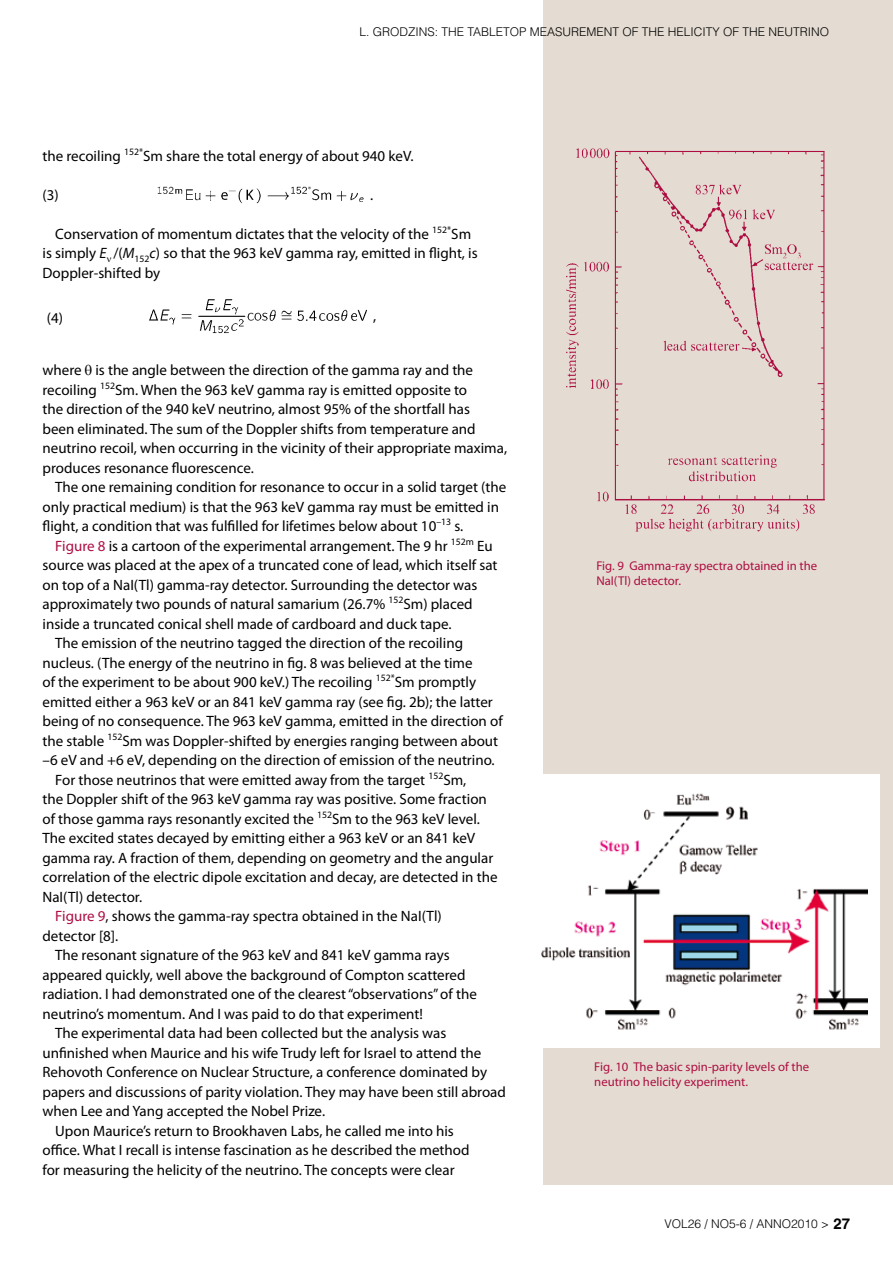
<style>
.page{position:relative;width:893px;height:1263px;background:#fff}
.page>*{position:absolute;margin:0;border:0;box-sizing:border-box;transform-origin:0 0}
.t1{font:15px/19.5px "Myriad Pro";color:#000}
.t2{font:12.75px/15.3px "Myriad Pro";color:#ad0e42}
.t3{font:300 12px "Helvetica LT Std";color:#000}
.s1{font-style:italic}
.s2{color:#ad0e42}
.s3{font-weight:700;font-size:15px}
</style>
<div class="page">
<div style="left:544px;top:0;width:349px;height:1184px;background:#e4dcd2"></div>
<img style="left:157px;top:186px;width:207px;height:18px">
<img style="left:149px;top:299px;width:218px;height:35px">
<div style="left:540px;top:775px;width:339px;height:273px;background:#fff"></div>
<img style="left:541px;top:793px;width:326px;height:237px">
<img style="left:566px;top:148px;width:259px;height:384px">
<p class="t3" style="left:359px;top:24px;width:471px">L. GRODZINS: THE TABLETOP MEASUREMENT OF THE HELICITY OF THE NEUTRINO</p>
<p class="t1" style="left:43px;top:146px;width:373px">the recoiling <sup>152*</sup>Sm share the total energy of about 940 keV.</p>
<p class="t1" style="left:43px;top:185px;width:18px">(3)</p>
<p class="t1" style="left:370px;top:185px;width:5px">.</p>
<p class="t1" style="left:43px;top:224px;width:437px;text-indent:13px">Conservation of momentum dictates that the velocity of the <sup>152*</sup>Sm is simply <span class="s1">E</span>■ /(<span class="s1">M</span><sub>152</sub><span class="s1">c</span>) so that the 963 keV gamma ray, emitted in flight, is<br>Doppler-shifted by</p>
<p class="t1" style="left:47px;top:308px;width:18px">(4)</p>
<p class="t1" style="left:373px;top:306px;width:5px">,</p>
<p class="t1" style="left:43px;top:360px;width:466px">where ❑ is the angle between the direction of the gamma ray and the recoiling <sup>152</sup>Sm. When the 963 keV gamma ray is emitted opposite to<br>the direction of the 940 keV neutrino, almost 95% of the shortfall has<br>been eliminated. The sum of the Doppler shifts from temperature and neutrino recoil, when occurring in the vicinity of their appropriate maxima, produces resonance fluorescence.</p>
<p class="t1" style="left:43px;top:477px;width:465px;text-indent:13px">The one remaining condition for resonance to occur in a solid target (the only practical medium) is that the 963 keV gamma ray must be emitted in flight, a condition that was fulfilled for lifetimes below about 10<sup>–13</sup> s.</p>
<p class="t1" style="left:55px;top:536px;width:439px"><span class="s2">Figure 8</span> is a cartoon of the experimental arrangement. The 9 hr <sup>152m</sup> Eu</p>
<p class="t1" style="left:43px;top:555px;width:456px">source was placed at the apex of a truncated cone of lead, which itself sat</p>
<p class="t1" style="left:43px;top:575px;width:436px">on top of a NaI(Tl) gamma-ray detector. Surrounding the detector was</p>
<p class="t1" style="left:43px;top:594px;width:432px">approximately two pounds of natural samarium (26.7% <sup>152</sup>Sm) placed</p>
<p class="t1" style="left:43px;top:614px;width:410px">inside a truncated conical shell made of cardboard and duck tape.</p>
<p class="t1" style="left:55px;top:633px;width:409px">The emission of the neutrino tagged the direction of the recoiling</p>
<p class="t1" style="left:43px;top:653px;width:432px">nucleus. (The energy of the neutrino in fig. 8 was believed at the time</p>
<p class="t1" style="left:43px;top:672px;width:435px">of the experiment to be about 900 keV.) The recoiling <sup>152*</sup>Sm promptly</p>
<p class="t1" style="left:43px;top:692px;width:452px">emitted either a 963 keV or an 841 keV gamma ray (see fig. 2b); the latter</p>
<p class="t1" style="left:43px;top:711px;width:462px">being of no consequence. The 963 keV gamma, emitted in the direction of</p>
<p class="t1" style="left:43px;top:731px;width:457px">the stable <sup>152</sup>Sm was Doppler-shifted by energies ranging between about</p>
<p class="t1" style="left:43px;top:750px;width:454px">–6 eV and +6 eV, depending on the direction of emission of the neutrino.</p>
<p class="t1" style="left:55px;top:770px;width:413px">For those neutrinos that were emitted away from the target <sup>152</sup>Sm,</p>
<p class="t1" style="left:43px;top:789px;width:446px">the Doppler shift of the 963 keV gamma ray was positive. Some fraction</p>
<p class="t1" style="left:43px;top:809px;width:439px">of those gamma rays resonantly excited the <sup>152</sup>Sm to the 963 keV level.</p>
<p class="t1" style="left:43px;top:828px;width:434px">The excited states decayed by emitting either a 963 keV or an 841 keV</p>
<p class="t1" style="left:43px;top:848px;width:452px">gamma ray. A fraction of them, depending on geometry and the angular</p>
<p class="t1" style="left:43px;top:867px;width:456px">correlation of the electric dipole excitation and decay, are detected in the</p>
<p class="t1" style="left:43px;top:887px;width:101px">NaI(Tl) detector.</p>
<p class="t1" style="left:55px;top:906px;width:388px"><span class="s2">Figure 9</span>, shows the gamma-ray spectra obtained in the NaI(Tl)</p>
<p class="t1" style="left:43px;top:926px;width:77px">detector [8].</p>
<p class="t1" style="left:55px;top:945px;width:396px">The resonant signature of the 963 keV and 841 keV gamma rays</p>
<p class="t1" style="left:43px;top:965px;width:424px">appeared quickly, well above the background of Compton scattered</p>
<p class="t1" style="left:43px;top:984px;width:436px">radiation. I had demonstrated one of the clearest “observations” of the</p>
<p class="t1" style="left:43px;top:1004px;width:382px">neutrino’s momentum. And I was paid to do that experiment!</p>
<p class="t1" style="left:55px;top:1023px;width:393px">The experimental data had been collected but the analysis was</p>
<p class="t1" style="left:43px;top:1043px;width:440px">unfinished when Maurice and his wife Trudy left for Israel to attend the</p>
<p class="t1" style="left:43px;top:1062px;width:446px">Rehovoth Conference on Nuclear Structure, a conference dominated by</p>
<p class="t1" style="left:43px;top:1082px;width:465px">papers and discussions of parity violation. They may have been still abroad</p>
<p class="t1" style="left:43px;top:1101px;width:284px">when Lee and Yang accepted the Nobel Prize.</p>
<p class="t1" style="left:55px;top:1121px;width:400px">Upon Maurice’s return to Brookhaven Labs, he called me into his</p>
<p class="t1" style="left:43px;top:1140px;width:429px">office. What I recall is intense fascination as he described the method</p>
<p class="t1" style="left:43px;top:1160px;width:414px">for measuring the helicity of the neutrino. The concepts were clear</p>
<p class="t2" style="left:596px;top:558px;width:222px">Fig. 9 Gamma-ray spectra obtained in the<br>NaI(Tl) detector.</p>
<p class="t2" style="left:594px;top:1059px;width:216px">Fig. 10 The basic spin-parity levels of the neutrino helicity experiment.</p>
<p class="t3" style="left:664px;top:1216px;width:187px">VOL26 / NO5-6 / ANNO2010 &gt; <span class="s3">27</span></p>
</div>
